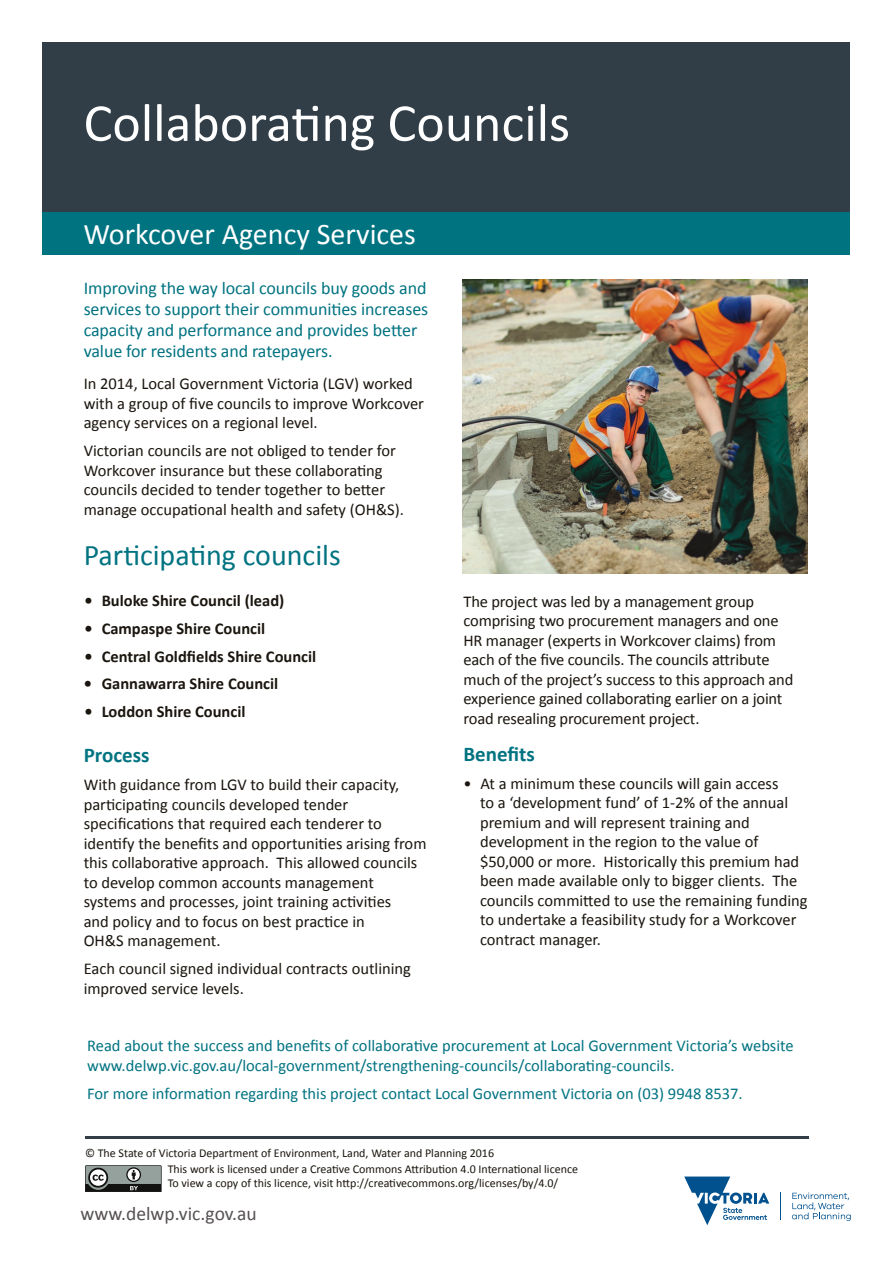
<style>
.page{position:relative;width:893px;height:1263px;background:#fff}
.page>*{position:absolute;margin:0;border:0;box-sizing:border-box;transform-origin:0 0}
.t1{font:54px "Calibri";color:#fff}
.Subtitle{font:30px "Calibri";color:#fff}
.Heading_A{font:30px "Calibri";color:#007381}
.Heading_B{font:700 21px "Calibri";color:#007381}
.Web_address{font:19.5px "Calibri";color:#555251}
.Pullout_feature_text{font:18px/21px "Calibri";letter-spacing:-.005em;color:#007381}
.Body_copy{font:16.5px/19.5px "Calibri";color:#1a150e}
.Body_copy-2{font:16.5px/19.5px "Calibri";color:#007381}
.t2{font:700 16.5px "Calibri";color:#1a150e}
.Footnotes{font:12px "Calibri";color:#1a150e}
.Body_copy-3{font:12px "Calibri";color:#1a150e}
</style>
<div class="page">
<div style="left:43px;top:43px;width:807px;height:170px;background:#313e48"></div>
<div style="left:43px;top:213px;width:807px;height:42px;background:#007381"></div>
<hr style="left:86px;top:1136px;width:723px;height:2px;background:#313e48">
<svg style="left:684px;top:1176px;width:85px;height:49px"></svg>
<svg style="left:792px;top:1192px;width:59px;height:29px"></svg>
<svg style="left:85px;top:1165px;width:77px;height:27px;background:#717774"></svg>
<img style="left:462px;top:279px;width:346px;height:294px">
<p class="t1" style="left:84px;top:89px;width:488px">Collaborating Councils</p>
<p class="Subtitle" style="left:84px;top:215px;width:334px">Workcover Agency Services</p>
<p class="Pullout_feature_text" style="left:84px;top:277px;width:346px">Improving the way local councils buy goods and services to support their communities increases capacity and performance and provides better value for residents and ratepayers.</p>
<p class="Body_copy" style="left:84px;top:373px;width:342px">In 2014, Local Government Victoria (LGV) worked with a group of five councils to improve Workcover agency services on a regional level.</p>
<p class="Body_copy" style="left:84px;top:440px;width:322px">Victorian councils are not obliged to tender for Workcover insurance but these collaborating councils decided to tender together to better manage occupational health and safety (OH&amp;S).</p>
<p class="Heading_A" style="left:84px;top:536px;width:259px">Participating councils</p>
<p class="t2" style="left:84px;top:590px;width:201px">• Buloke Shire Council (lead)</p>
<p class="t2" style="left:84px;top:618px;width:182px">• Campaspe Shire Council</p>
<p class="t2" style="left:84px;top:646px;width:233px">• Central Goldfields Shire Council</p>
<p class="t2" style="left:84px;top:673px;width:196px">• Gannawarra Shire Council</p>
<p class="t2" style="left:84px;top:701px;width:163px">• Loddon Shire Council</p>
<p class="Heading_B" style="left:84px;top:742px;width:67px">Process</p>
<p class="Body_copy" style="left:84px;top:774px;width:344px">With guidance from LGV to build their capacity, participating councils developed tender specifications that required each tenderer to identify the benefits and opportunities arising from this collaborative approach. This allowed councils to develop common accounts management systems and processes, joint training activities<br>and policy and to focus on best practice in<br>OH&amp;S management.</p>
<p class="Body_copy" style="left:84px;top:958px;width:329px">Each council signed individual contracts outlining improved service levels.</p>
<p class="Body_copy" style="left:463px;top:591px;width:331px">The project was led by a management group comprising two procurement managers and one HR manager (experts in Workcover claims) from each of the five councils. The councils attribute much of the project’s success to this approach and experience gained collaborating earlier on a joint road resealing procurement project.</p>
<p class="Heading_B" style="left:463px;top:741px;width:73px">Benefits</p>
<p class="Body_copy" style="left:480px;top:773px;width:329px;text-indent:-16px">• At a minimum these councils will gain access<br>to a ‘development fund’ of 1-2% of the annual premium and will represent training and development in the region to the value of $50,000 or more. Historically this premium had been made available only to bigger clients. The councils committed to use the remaining funding to undertake a feasibility study for a Workcover contract manager.</p>
<p class="Body_copy-2" style="left:87px;top:1035px;width:708px">Read about the success and benefits of collaborative procurement at Local Government Victoria’s website www.delwp.vic.gov.au/local-government/strengthening-councils/collaborating-councils.</p>
<p class="Body_copy-2" style="left:87px;top:1082px;width:657px">For more information regarding this project contact Local Government Victoria on (03) 9948 8537.</p>
<p class="Body_copy-3" style="left:85px;top:1146px;width:411px">© The State of Victoria Department of Environment, Land, Water and Planning 2016</p>
<p class="Footnotes" style="left:168px;top:1161px;width:412px">This work is licensed under a Creative Commons Attribution 4.0 International licence</p>
<p class="Footnotes" style="left:168px;top:1176px;width:392px">To view a copy of this licence, visit http://creativecommons.org/licenses/by/4.0/</p>
<p class="Web_address" style="left:81px;top:1202px;width:178px">www.delwp.vic.gov.au</p>
</div>
